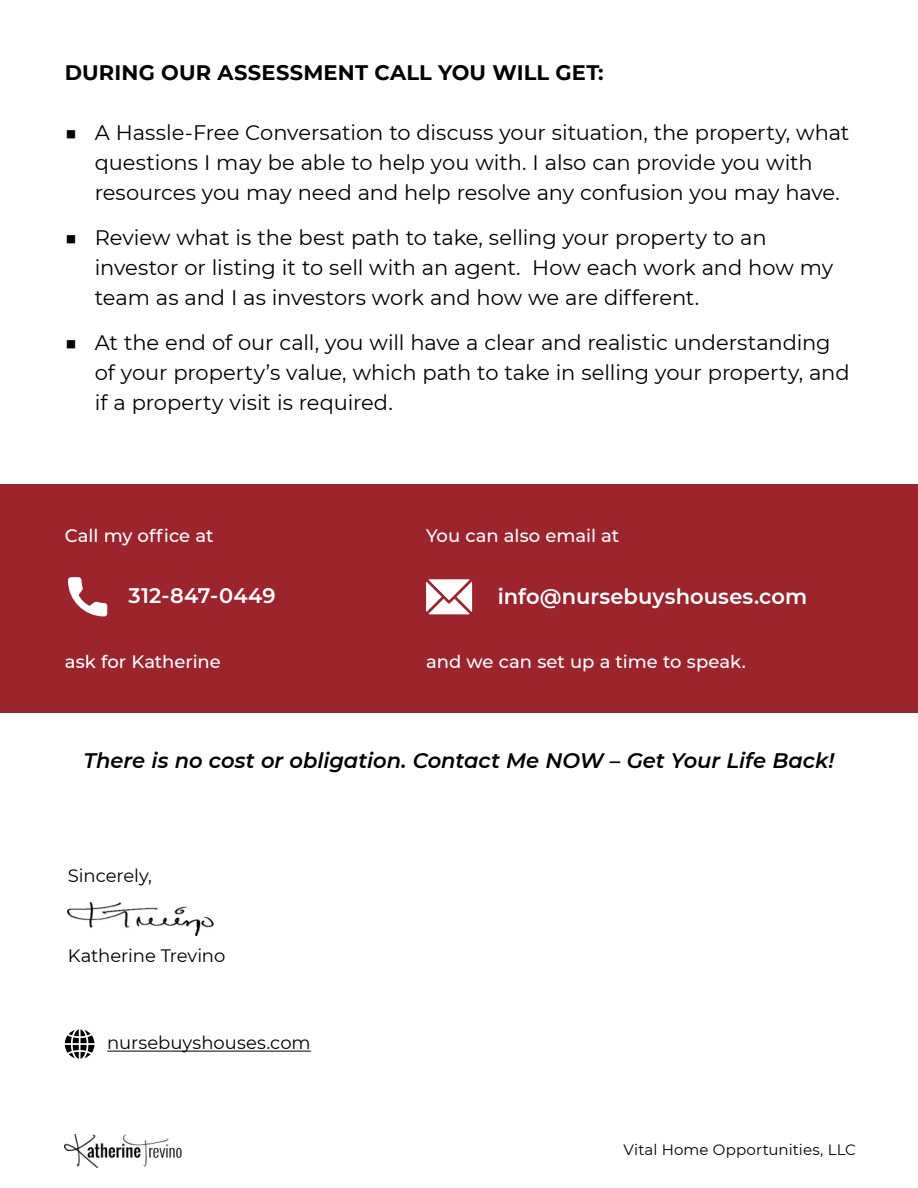
<style>
.page{position:relative;width:918px;height:1188px;background:#fff}
.page>*{position:absolute;margin:0;border:0;box-sizing:border-box;transform-origin:0 0}
.t1{font:21px/30px "Montserrat";letter-spacing:-.005em;color:#000}
.t2{font:italic 600 21px "Montserrat";color:#000}
.t3{font:600 21px "Montserrat";letter-spacing:.005em;color:#fff}
.t4{font:700 21px "Montserrat";letter-spacing:.005em;color:#000}
.t5{font:500 18px "Montserrat";letter-spacing:-.005em;color:#fff}
.t6{font:18px "Montserrat";color:#000}
.t7{font:15px "Montserrat";letter-spacing:.01em;color:#000}
</style>
<div class="page">
<div style="left:0;top:484px;width:918px;height:229px;background:#9b242d"></div>
<svg style="left:426px;top:579px;width:46px;height:35px;background:#ebd4d6"></svg>
<svg style="left:68px;top:577px;width:39px;height:39px"></svg>
<img style="left:68px;top:903px;width:145px;height:32px">
<hr style="left:107px;top:1051px;width:204px;height:1px;background:#000">
<img style="left:65px;top:1135px;width:116px;height:32px">
<svg style="left:65px;top:1029px;width:30px;height:30px"></svg>
<p class="t4" style="left:65px;top:58px;width:540px">DURING OUR ASSESSMENT CALL YOU WILL GET:</p>
<p class="t1" style="left:95px;top:117px;width:756px;text-indent:-30px">■ A Hassle-Free Conversation to discuss your situation, the property, what questions I may be able to help you with. I also can provide you with resources you may need and help resolve any confusion you may have.</p>
<p class="t1" style="left:95px;top:222px;width:740px;text-indent:-30px">■ Review what is the best path to take, selling your property to an investor or listing it to sell with an agent. How each work and how my team as and I as investors work and how we are different.</p>
<p class="t1" style="left:95px;top:327px;width:756px;text-indent:-30px">■ At the end of our call, you will have a clear and realistic understanding of your property’s value, which path to take in selling your property, and if a property visit is required.</p>
<p class="t5" style="left:65px;top:523px;width:150px">Call my office at</p>
<p class="t5" style="left:426px;top:523px;width:195px">You can also email at</p>
<p class="t3" style="left:129px;top:581px;width:149px">312-847-0449</p>
<p class="t3" style="left:498px;top:581px;width:311px">info@nursebuyshouses.com</p>
<p class="t5" style="left:65px;top:649px;width:158px">ask for Katherine</p>
<p class="t5" style="left:426px;top:649px;width:321px">and we can set up a time to speak.</p>
<p class="t2" style="left:83px;top:746px;width:753px">There is no cost or obligation. Contact Me NOW – Get Your Life Back!</p>
<p class="t6" style="left:68px;top:863px;width:86px">Sincerely,</p>
<p class="t6" style="left:68px;top:943px;width:159px">Katherine Trevino</p>
<p class="t6" style="left:107px;top:1030px;width:205px">nursebuyshouses.com</p>
<p class="t7" style="left:623px;top:1140px;width:234px">Vital Home Opportunities, LLC</p>
</div>
